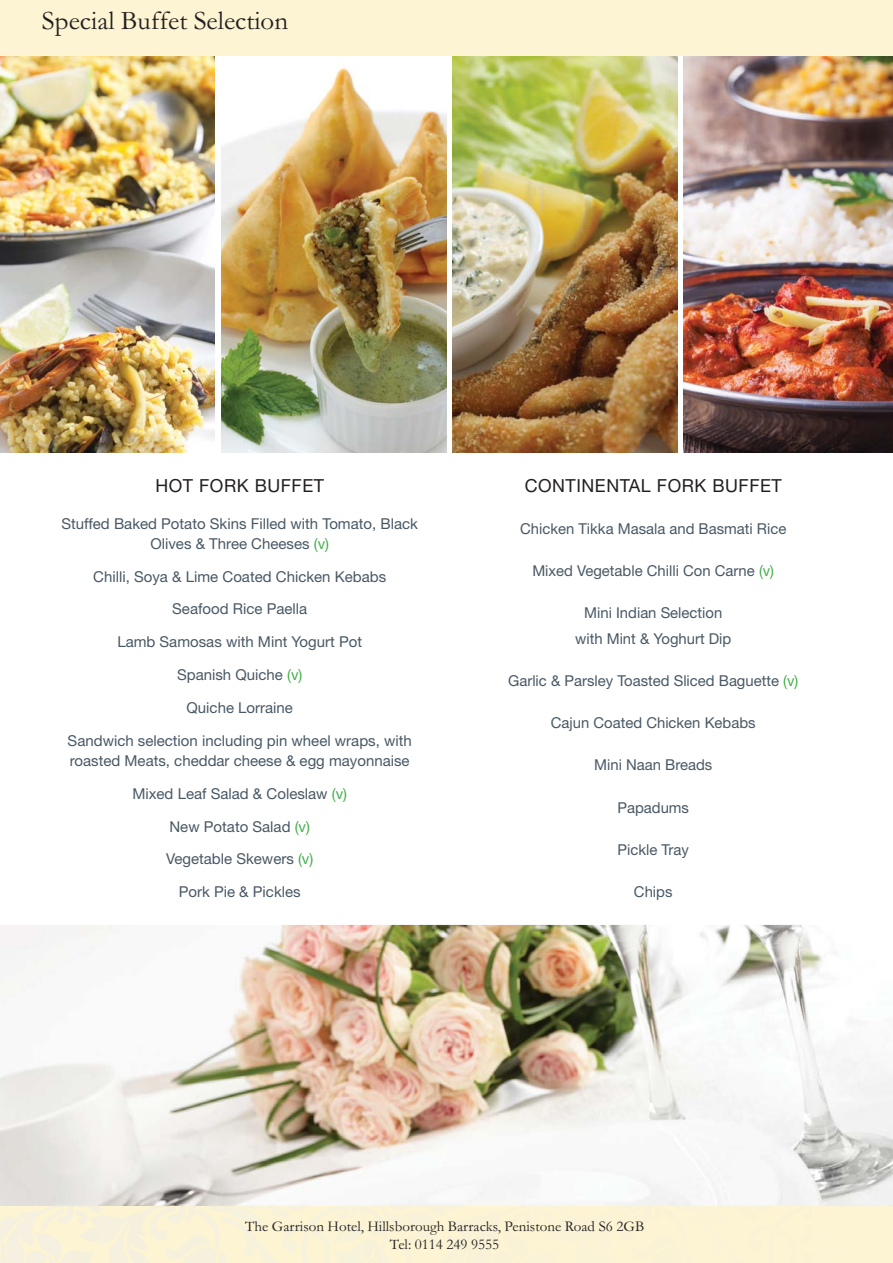
<style>
.page{position:relative;width:893px;height:1263px;background:#fff}
.page>*{position:absolute;margin:0;border:0;box-sizing:border-box;transform-origin:0 0}
.t1{font:27px "Garamond";color:#231f20}
.t2{font:18px "Helvetica Neue";letter-spacing:.03em;color:#231f20}
.t3{font:15px/32.8px "Helvetica Neue";color:#485865;text-align:center}
.t4{font:15px/18.8px "Garamond";color:#231f20;text-align:center}
.s1{color:#41ad49}
</style>
<div class="page">
<img style="left:0;top:925px;width:823px;height:280px">
<img style="left:0;top:55px;width:215px;height:398px">
<img style="left:221px;top:55px;width:225px;height:398px">
<img style="left:453px;top:55px;width:225px;height:398px">
<img style="left:684px;top:55px;width:209px;height:398px">
<div style="left:0;top:0;width:893px;height:55px;background:#fcf4d2"></div>
<svg style="left:0;top:1205px;width:893px;height:58px;background:#f9f2d5"></svg>
<h1 class="t1" style="left:42px;top:9px;width:248px">Special Buffet Selection</h1>
<p class="t2" style="left:155px;top:479px;width:170px">HOT FORK BUFFET</p>
<p class="t3" style="left:62px;top:515px;width:358px;line-height:20.1px">Stuffed Baked Potato Skins Filled with Tomato, Black<br>Olives &amp; Three Cheeses <span class="s1">(v)</span></p>
<p class="t3" style="left:68px;top:562px;width:346px">Chilli, Soya &amp; Lime Coated Chicken Kebabs<br>Seafood Rice Paella<br>Lamb Samosas with Mint Yogurt Pot<br>Spanish Quiche <span class="s1">(v)<br></span>Quiche Lorraine<br>Sandwich selection including pin wheel wraps, with</p>
<p class="t3" style="left:70px;top:746px;width:341px">roasted Meats, cheddar cheese &amp; egg mayonnaise<br>Mixed Leaf Salad &amp; Coleslaw <span class="s1">(v)<br></span>New Potato Salad <span class="s1">(v)<br></span>Vegetable Skewers <span class="s1">(v)<br></span>Pork Pie &amp; Pickles</p>
<p class="t2" style="left:525px;top:479px;width:258px">CONTINENTAL FORK BUFFET</p>
<p class="t3" style="left:520px;top:514px;width:268px">Chicken Tikka Masala and Basmati Rice</p>
<p class="t3" style="left:532px;top:556px;width:243px">Mixed Vegetable Chilli Con Carne <span class="s1">(v)</span></p>
<p class="t3" style="left:575px;top:602px;width:158px;line-height:25.2px">Mini Indian Selection with Mint &amp; Yoghurt Dip</p>
<p class="t3" style="left:508px;top:666px;width:292px">Garlic &amp; Parsley Toasted Sliced Baguette <span class="s1">(v)</span></p>
<p class="t3" style="left:551px;top:708px;width:206px">Cajun Coated Chicken Kebabs</p>
<p class="t3" style="left:594px;top:751px;width:119px">Mini Naan Breads</p>
<p class="t3" style="left:617px;top:793px;width:73px">Papadums</p>
<p class="t3" style="left:617px;top:835px;width:73px">Pickle Tray</p>
<p class="t3" style="left:634px;top:877px;width:40px">Chips</p>
<p class="t4" style="left:245px;top:1217px;width:401px">The Garrison Hotel, Hillsborough Barracks, Penistone Road S6 2GB<br>Tel: 0114 249 9555</p>
</div>
